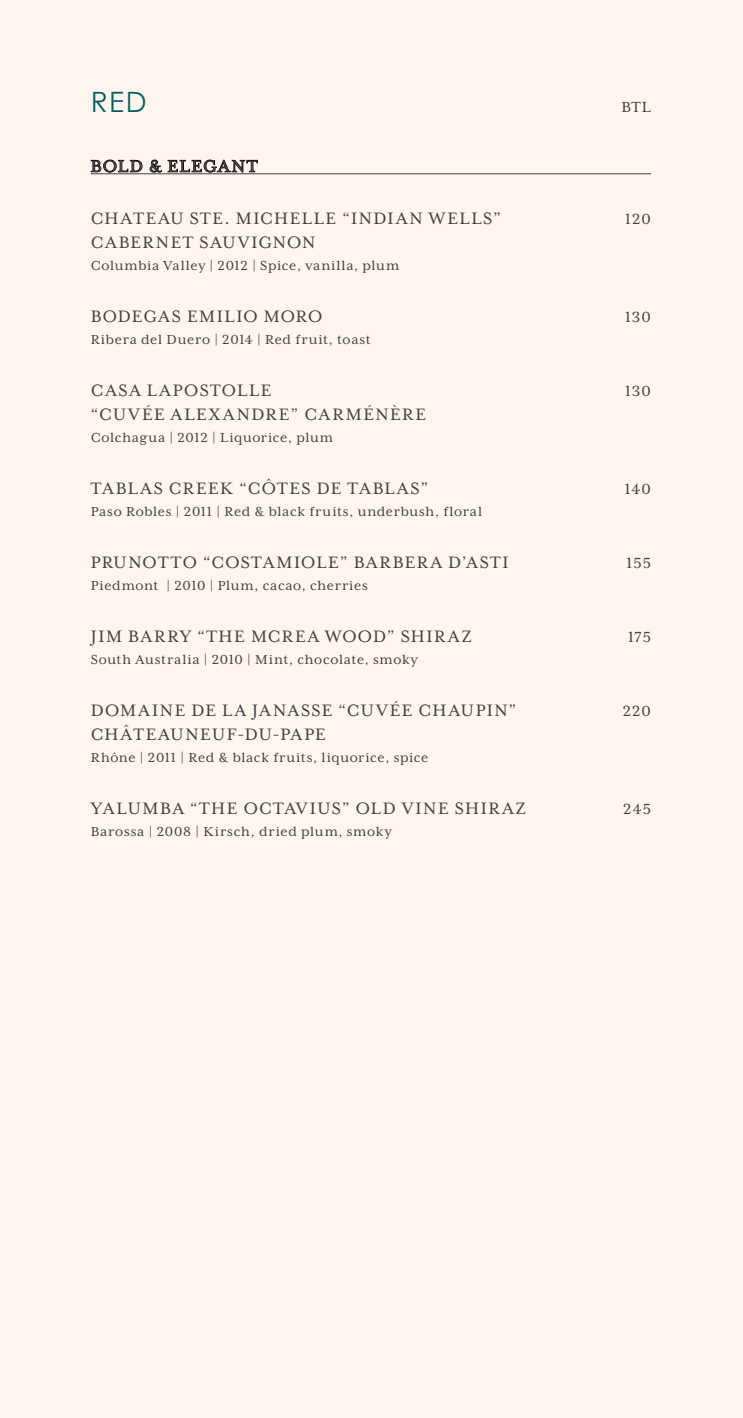
<style>
.page{position:relative;width:743px;height:1418px;background:#fff}
.page>*{position:absolute;margin:0;border:0;box-sizing:border-box;transform-origin:0 0}
.t1{font:28px "Century Gothic";color:#00615f}
.t2{font:19px "Mrs Eaves XL Serif OT";letter-spacing:.09em;color:#414042}
.t3{font:16.8px "Mrs Eaves XL Serif OT";letter-spacing:.06em;color:#414042}
.t4{font:15px "Mrs Eaves XL Serif OT";letter-spacing:.05em;color:#414042}
</style>
<div class="page">
<div style="left:0;top:0;width:743px;height:1417px;background:#fff4ee"></div>
<hr style="left:91px;top:173px;width:560px;height:1px;background:#414042">
<svg style="left:91px;top:160px;width:51px;height:12px"></svg>
<svg style="left:150px;top:160px;width:12px;height:15px"></svg>
<svg style="left:168px;top:160px;width:90px;height:12px"></svg>
<h1 class="t1" style="left:91px;top:85px;width:57px">RED</h1>
<p class="t3" style="left:621px;top:98px;width:31px">BTL</p>
<p class="t2" style="left:91px;top:157px;width:161px">BOLD &amp; ELEGANT</p>
<p class="t2" style="left:91px;top:209px;width:15px">CHAT</p>
<p class="t2" style="left:146px;top:209px;width:357px">EAU STE. MICHELLE “INDIAN WELLS”</p>
<p class="t3" style="left:625px;top:210px;width:27px">120</p>
<p class="t2" style="left:91px;top:233px;width:14px">CAB</p>
<p class="t2" style="left:131px;top:233px;width:186px">ERNET SAUVIGNON</p>
<p class="t4" style="left:91px;top:258px;width:309px">COLUMBIA VALLEY | 2012 | SPICE, VANILLA, PLUM</p>
<p class="t2" style="left:91px;top:307px;width:66px">BODEGAS</p>
<p class="t2" style="left:187px;top:307px;width:130px">EMILIO MORO</p>
<p class="t3" style="left:625px;top:308px;width:27px">130</p>
<p class="t4" style="left:91px;top:332px;width:281px">RIBERA DEL DUERO | 2014 | RED FRUIT, TOAST</p>
<p class="t2" style="left:91px;top:381px;width:14px">CASA</p>
<p class="t2" style="left:147px;top:381px;width:51px">LAPOSTOLL</p>
<p class="t2" style="left:261px;top:381px;width:12px">E</p>
<p class="t3" style="left:625px;top:382px;width:27px">130</p>
<p class="t2" style="left:91px;top:405px;width:337px">“CUVÉE ALEXANDRE” CARMÉNÈRE</p>
<p class="t4" style="left:91px;top:430px;width:243px">COLCHAGUA | 2012 | LIQUORICE, PLUM</p>
<p class="t2" style="left:91px;top:479px;width:25px">TABLAS</p>
<p class="t2" style="left:169px;top:479px;width:204px">CREEK “CÔTES DE TABLAS</p>
<p class="t2" style="left:421px;top:479px;width:9px">”</p>
<p class="t3" style="left:625px;top:480px;width:27px">140</p>
<p class="t4" style="left:91px;top:504px;width:393px">PASO ROBLES | 2011 | RED &amp; BLACK FRUITS, UNDERBUSH, FLORAL</p>
<p class="t2" style="left:91px;top:553px;width:67px">PRUNOTTO</p>
<p class="t2" style="left:203px;top:553px;width:22px">“COSTA</p>
<p class="t2" style="left:276px;top:553px;width:233px">MIOLE” BARBERA D’ASTI</p>
<p class="t3" style="left:626px;top:554px;width:26px">155</p>
<p class="t4" style="left:91px;top:578px;width:278px">PIEDMONT | 2010 | PLUM, CACAO, CHERRIES</p>
<p class="t2" style="left:91px;top:627px;width:382px">JIM BARRY “THE MCREA WOOD” SHIRAZ</p>
<p class="t3" style="left:628px;top:628px;width:24px">175</p>
<p class="t4" style="left:91px;top:652px;width:329px">SOUTH AUSTRALIA | 2010 | MINT, CHOCOLATE, SMOKY</p>
<p class="t2" style="left:91px;top:701px;width:343px">DOMAINE DE LA JANASSE “CUVÉE CHA</p>
<p class="t2" style="left:461px;top:701px;width:57px">UPIN”</p>
<p class="t3" style="left:623px;top:702px;width:30px">220</p>
<p class="t2" style="left:91px;top:725px;width:236px">CHÂTEAUNEUF-DU-PAPE</p>
<p class="t4" style="left:91px;top:750px;width:339px">RHÔNE | 2011 | RED &amp; BLACK FRUITS, LIQUORICE, SPICE</p>
<p class="t2" style="left:91px;top:799px;width:14px">YAL</p>
<p class="t2" style="left:128px;top:799px;width:399px">UMBA “THE OCTAVIUS” OLD VINE SHIRAZ</p>
<p class="t3" style="left:623px;top:800px;width:29px">245</p>
<p class="t4" style="left:91px;top:824px;width:303px">BAROSSA | 2008 | KIRSCH, DRIED PLUM, SMOKY</p>
</div>
